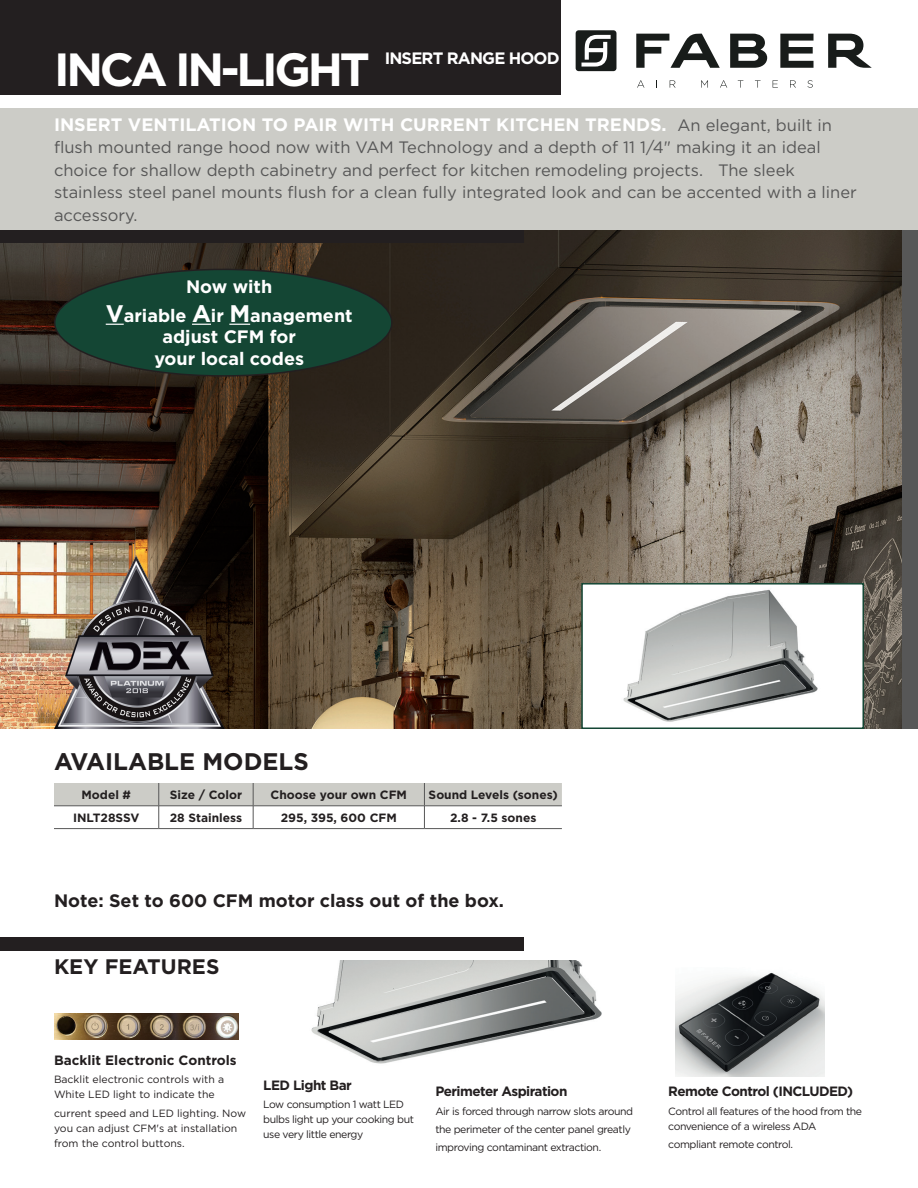
<style>
.page{position:relative;width:918px;height:1188px;background:#fff}
.page>*{position:absolute;margin:0;border:0;box-sizing:border-box;transform-origin:0 0}
.t1{font:700 46.5px "Gotham";letter-spacing:-.07em;color:#fff}
.t2{font:700 24px "Gotham";color:#231f20}
.t3{font:700 21px "Gotham";color:#231f20}
.t4{font:700 18px "Gotham";color:#fff}
.t5{font:700 18px "Gotham";color:#231f20}
.t6{font:16.5px/22.5px "Gotham";color:#575757}
.t7{font:700 16.5px "Gotham";letter-spacing:-.05em;color:#fff}
.t8{font:700 13.5px "Gotham";letter-spacing:-.04em;color:#231f20}
.t9{font:700 13.5px "Gotham";color:#231f20}
.t10{font:700 12px "Gotham";color:#231f20}
.t11{font:10.5px/15px "Gotham";letter-spacing:-.04em;color:#231f20}
.t12{font:10.5px/15px "Gotham";color:#231f20}
.s1{font-weight:400;font-size:16.5px;color:#575757}
.s2{font-size:24px}
</style>
<div class="page">
<img style="left:0;top:230px;width:902px;height:499px">
<img style="left:54px;top:1013px;width:185px;height:27px">
<div style="left:55px;top:269px;width:337px;height:107px;background:#144634;border-radius:50%"></div>
<svg style="left:106px;top:324px;width:18px;height:1px"></svg>
<svg style="left:192px;top:324px;width:19px;height:1px"></svg>
<svg style="left:229px;top:324px;width:21px;height:1px"></svg>
<img style="left:675px;top:972px;width:149px;height:104px">
<div style="left:0;top:0;width:561px;height:94px;background:#231f20"></div>
<div style="left:0;top:230px;width:524px;height:13px;background:#231f20"></div>
<div style="left:0;top:108px;width:918px;height:122px;background:#ccccc7"></div>
<div style="left:0;top:937px;width:524px;height:13px;background:#231f20"></div>
<svg style="left:54px;top:783px;width:508px;height:45px"></svg>
<hr style="left:54px;top:828px;width:105px;height:1px;background:#575757">
<hr style="left:159px;top:828px;width:94px;height:1px;background:#575757">
<hr style="left:253px;top:828px;width:171px;height:1px;background:#575757">
<hr style="left:424px;top:828px;width:138px;height:1px;background:#575757">
<img style="left:311px;top:961px;width:290px;height:103px">
<svg style="left:730px;top:34px;width:37px;height:34px"></svg>
<svg style="left:780px;top:34px;width:34px;height:34px"></svg>
<svg style="left:828px;top:34px;width:44px;height:34px"></svg>
<svg style="left:636px;top:34px;width:84px;height:34px"></svg>
<svg style="left:637px;top:80px;width:7px;height:8px"></svg>
<svg style="left:670px;top:80px;width:6px;height:8px"></svg>
<svg style="left:701px;top:80px;width:7px;height:8px"></svg>
<svg style="left:720px;top:80px;width:7px;height:8px"></svg>
<svg style="left:738px;top:80px;width:5px;height:8px"></svg>
<svg style="left:755px;top:80px;width:6px;height:8px"></svg>
<svg style="left:773px;top:80px;width:5px;height:8px"></svg>
<svg style="left:790px;top:80px;width:6px;height:8px"></svg>
<svg style="left:807px;top:80px;width:6px;height:8px"></svg>
<svg style="left:576px;top:30px;width:40px;height:41px"></svg>
<img style="left:584px;top:586px;width:277px;height:140px">
<div style="left:581px;top:583px;width:283px;height:146px;border:2px solid #144634"></div>
<img style="left:54px;top:556px;width:171px;height:173px">
<p class="t1" style="left:54px;top:39px;width:317px">INCA IN-LIGHT</p>
<p class="t7" style="left:385px;top:47px;width:176px">INSERT RANGE HOOD</p>
<p class="t4" style="left:54px;top:113px;width:779px">INSERT VENTILATION TO PAIR WITH CURRENT KITCHEN TRENDS. <span class="s1">An elegant, built in</span></p>
<p class="t6" style="left:54px;top:136px;width:768px">flush mounted range hood now with VAM Technology and a depth of 11 1/4" making it an ideal choice for shallow depth cabinetry and perfect for kitchen remodeling projects. The sleek</p>
<p class="t6" style="left:54px;top:181px;width:804px">stainless steel panel mounts flush for a clean fully integrated look and can be accented with a liner accessory.</p>
<p class="t4" style="left:186px;top:275px;width:88px">Now with</p>
<p class="t4" style="left:106px;top:304px;width:248px"><span class="s2">V</span>ariable <span class="s2">A</span>ir <span class="s2">M</span>anagement</p>
<p class="t4" style="left:162px;top:325px;width:135px">adjust CFM for</p>
<p class="t4" style="left:154px;top:347px;width:151px">your local codes</p>
<p class="t2" style="left:54px;top:745px;width:256px">AVAILABLE MODELS</p>
<p class="t10" style="left:82px;top:787px;width:51px">Model #</p>
<p class="t10" style="left:170px;top:787px;width:74px">Size / Color</p>
<p class="t10" style="left:271px;top:787px;width:138px">Choose your own CFM</p>
<p class="t10" style="left:429px;top:787px;width:131px">Sound Levels (sones)</p>
<p class="t10" style="left:73px;top:810px;width:68px">INLT28SSV</p>
<p class="t10" style="left:170px;top:810px;width:74px">28 Stainless</p>
<p class="t10" style="left:281px;top:810px;width:118px">295, 395, 600 CFM</p>
<p class="t10" style="left:450px;top:810px;width:88px">2.8 - 7.5 sones</p>
<p class="t5" style="left:54px;top:889px;width:452px">Note: Set to 600 CFM motor class out of the box.</p>
<p class="t3" style="left:54px;top:953px;width:167px">KEY FEATURES</p>
<p class="t9" style="left:54px;top:1051px;width:184px">Backlit Electronic Controls</p>
<p class="t12" style="left:54px;top:1072px;width:172px">Backlit electronic controls with a<br>White LED light to indicate the</p>
<p class="t12" style="left:54px;top:1105px;width:194px">current speed and LED lighting. Now you can adjust CFM's at installation from the control buttons.</p>
<p class="t8" style="left:263px;top:1076px;width:90px">LED Light Bar</p>
<p class="t11" style="left:263px;top:1096px;width:152px">Low consumption 1 watt LED bulbs light up your cooking but use very little energy</p>
<p class="t8" style="left:435px;top:1083px;width:134px">Perimeter Aspiration</p>
<p class="t11" style="left:435px;top:1103px;width:199px">Air is forced through narrow slots around</p>
<p class="t11" style="left:435px;top:1121px;width:197px">the perimeter of the center panel greatly</p>
<p class="t11" style="left:435px;top:1140px;width:167px">improving contaminant extraction.</p>
<p class="t8" style="left:668px;top:1083px;width:187px">Remote Control (INCLUDED)</p>
<p class="t11" style="left:668px;top:1103px;width:195px">Control all features of the hood from the convenience of a wireless ADA</p>
<p class="t11" style="left:668px;top:1136px;width:126px">compliant remote control.</p>
</div>
